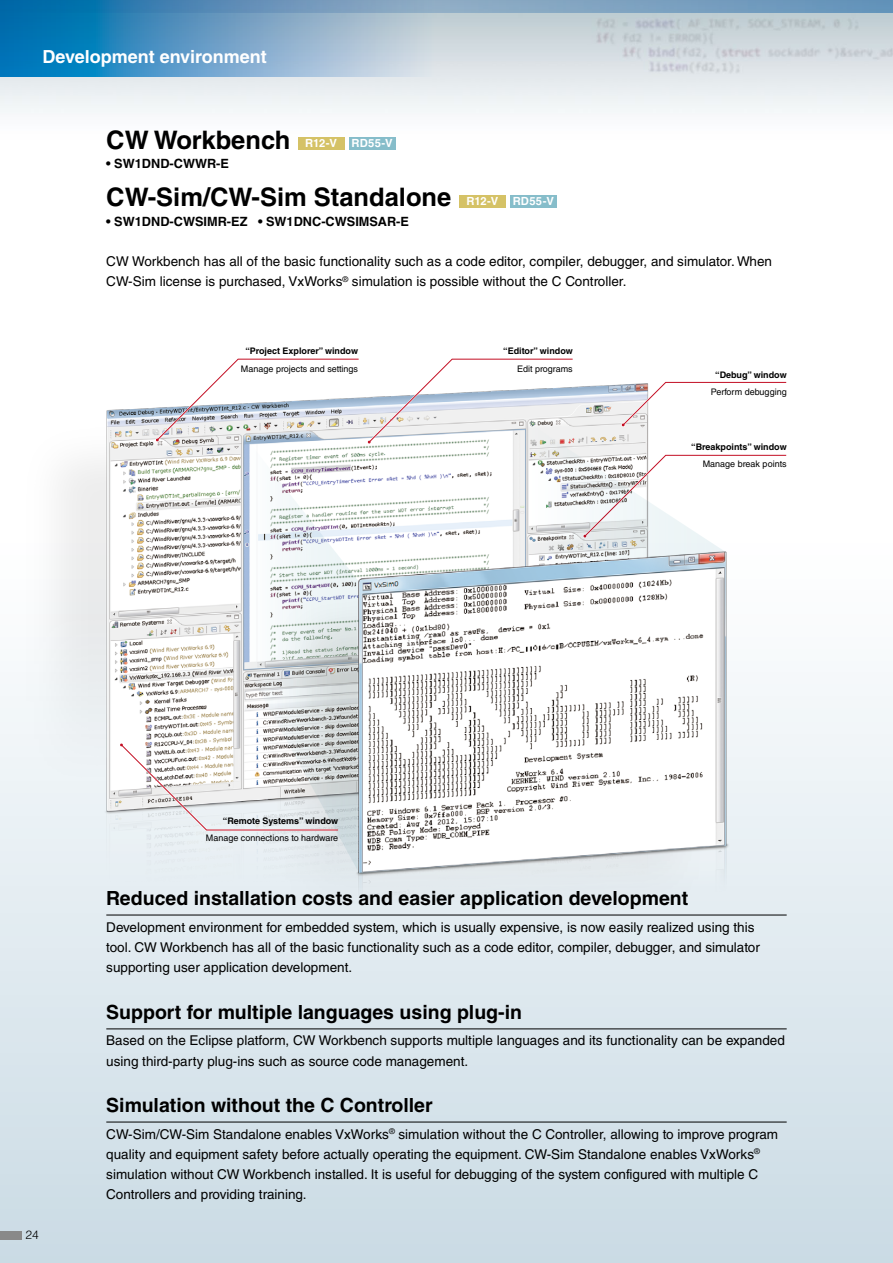
<style>
.page{position:relative;width:893px;height:1263px;background:#fff}
.page>*{position:absolute;margin:0;border:0;box-sizing:border-box;transform-origin:0 0}
.t1{font:700 25.5px "Helvetica LT Std";color:#000}
.t2{font:700 19.5px "Helvetica LT Std";color:#000}
.t3{font:700 18px "Helvetica LT Std";color:#fff}
.t4{font:13.5px/20.2px "Helvetica LT Std";color:#000}
.t5{font:700 12.75px "Helvetica LT Std";color:#000}
.t6{font:300 12px "Helvetica LT Std";color:#000}
.t7{font:700 11.25px "Helvetica LT Std";letter-spacing:.02em;color:#fff}
.t8{font:9px "Helvetica LT Std";color:#000}
.t9{font:700 9px "Helvetica LT Std";color:#000}
</style>
<div class="page">
<svg style="left:434px;top:0;width:459px;height:13px;background:#7aa0bf"></svg>
<svg style="left:0;top:0;width:434px;height:30px;background:#5592ba"></svg>
<img style="left:0;top:30px;width:893px;height:1233px">
<svg style="left:155px;top:357px;width:205px;height:86px"></svg>
<svg style="left:119px;top:742px;width:125px;height:90px"></svg>
<svg style="left:244px;top:435px;width:114px;height:437px"></svg>
<svg style="left:367px;top:357px;width:421px;height:209px"></svg>
<hr style="left:106px;top:915px;width:681px;height:1px;background:#000">
<hr style="left:106px;top:1028px;width:681px;height:1px;background:#000">
<hr style="left:106px;top:1122px;width:681px;height:1px;background:#000">
<div style="left:298px;top:137px;width:46px;height:13px;background:#d5c266"></div>
<div style="left:349px;top:137px;width:46px;height:13px;background:#86bdca"></div>
<div style="left:459px;top:195px;width:47px;height:12px;background:#d5c266"></div>
<div style="left:510px;top:195px;width:47px;height:12px;background:#86bdca"></div>
<div style="left:0;top:1231px;width:21px;height:8px;background:#898989"></div>
<h3 class="t3" style="left:43px;top:45px;width:226px">Development environment</h3>
<h1 class="t1" style="left:106px;top:124px;width:186px">CW Workbench</h1>
<p class="t5" style="left:106px;top:156px;width:124px">• SW1DND-CWWR-E</p>
<h1 class="t1" style="left:106px;top:182px;width:347px">CW-Sim/CW-Sim Standalone</h1>
<p class="t5" style="left:106px;top:213px;width:304px">• SW1DND-CWSIMR-EZ • SW1DNC-CWSIMSAR-E</p>
<p class="t4" style="left:106px;top:251px;width:667px">CW Workbench has all of the basic functionality such as a code editor, compiler, debugger, and simulator. When<br>CW-Sim license is purchased, VxWorks<sup>®</sup> simulation is possible without the C Controller.</p>
<p class="t7" style="left:305px;top:136px;width:33px">R12-V</p>
<p class="t7" style="left:351px;top:136px;width:43px">RD55-V</p>
<p class="t7" style="left:466px;top:194px;width:33px">R12-V</p>
<p class="t7" style="left:513px;top:194px;width:43px">RD55-V</p>
<p class="t9" style="left:245px;top:345px;width:114px">“Project Explorer” window</p>
<p class="t9" style="left:503px;top:345px;width:71px">“Editor” window</p>
<p class="t8" style="left:241px;top:363px;width:119px">Manage projects and settings</p>
<p class="t8" style="left:517px;top:363px;width:57px">Edit programs</p>
<p class="t9" style="left:715px;top:369px;width:73px">“Debug” window</p>
<p class="t8" style="left:711px;top:387px;width:77px">Perform debugging</p>
<p class="t9" style="left:691px;top:441px;width:97px">“Breakpoints” window</p>
<p class="t8" style="left:703px;top:459px;width:85px">Manage break points</p>
<p class="t9" style="left:223px;top:815px;width:117px">“Remote Systems” window</p>
<p class="t8" style="left:206px;top:833px;width:134px">Manage connections to hardware</p>
<p class="t6" style="left:26px;top:1227px;width:15px">24</p>
<h2 class="t2" style="left:106px;top:886px;width:583px">Reduced installation costs and easier application development</h2>
<p class="t4" style="left:106px;top:917px;width:655px">Development environment for embedded system, which is usually expensive, is now easily realized using this tool. CW Workbench has all of the basic functionality such as a code editor, compiler, debugger, and simulator supporting user application development.</p>
<h2 class="t2" style="left:106px;top:1000px;width:417px">Support for multiple languages using plug-in</h2>
<p class="t4" style="left:106px;top:1030px;width:680px">Based on the Eclipse platform, CW Workbench supports multiple languages and its functionality can be expanded using third-party plug-ins such as source code management.</p>
<h2 class="t2" style="left:106px;top:1093px;width:328px">Simulation without the C Controller</h2>
<p class="t4" style="left:106px;top:1124px;width:673px">CW-Sim/CW-Sim Standalone enables VxWorks<sup>®</sup> simulation without the C Controller, allowing to improve program quality and equipment safety before actually operating the equipment. CW-Sim Standalone enables VxWorks<sup>® </sup>simulation without CW Workbench installed. It is useful for debugging of the system configured with multiple C Controllers and providing training.</p>
</div>
